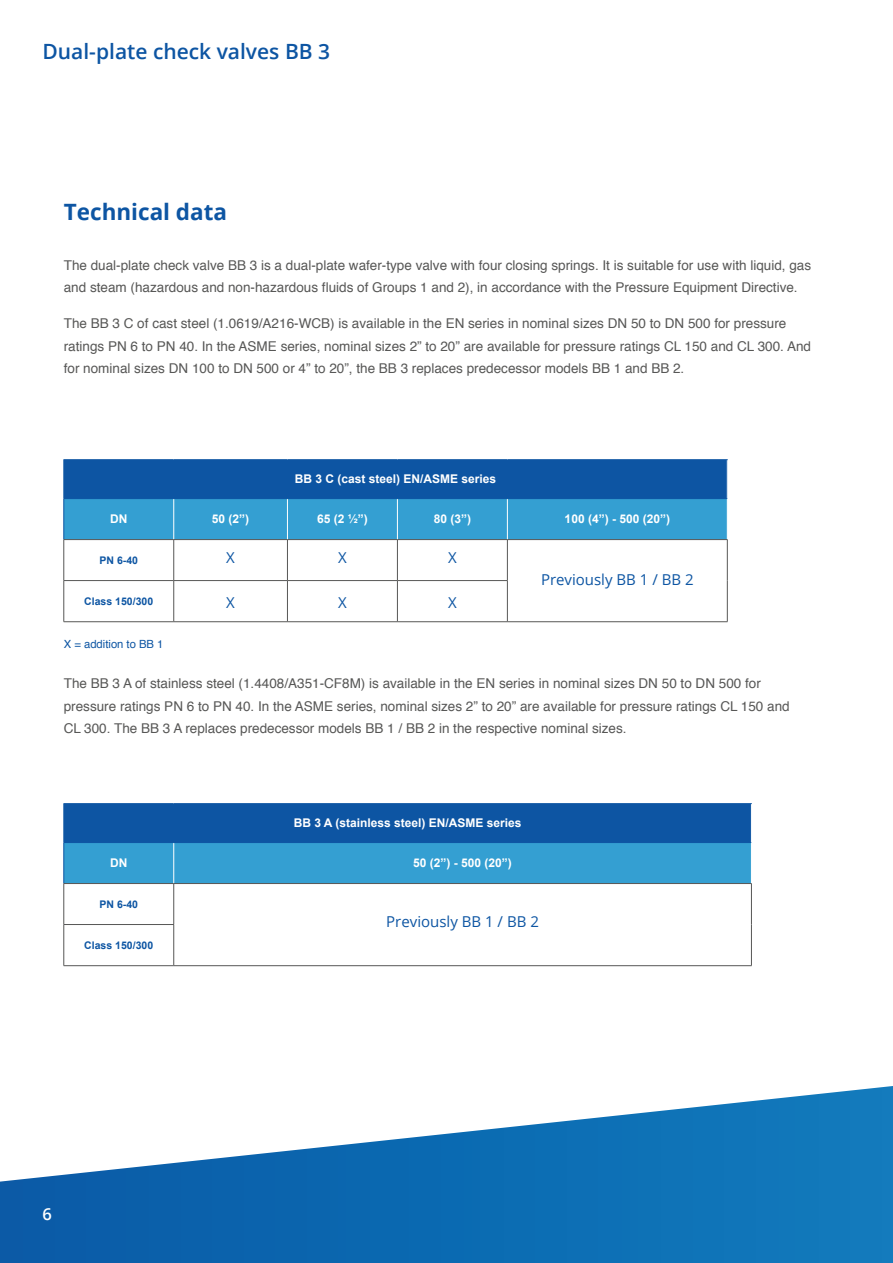
<style>
.page{position:relative;width:893px;height:1263px;background:#fff}
.page>*{position:absolute;margin:0;border:0;box-sizing:border-box;transform-origin:0 0}
.t1{font:700 22.5px "Open Sans";color:#0d55a3}
.t2{font:600 21px "Open Sans";color:#0d55a3}
.t3{font:600 16.5px "Open Sans";color:#fff}
.t4{font:15px "Open Sans";color:#0d55a3}
.t5{font:13.5px/22.5px "Helvetica";color:#575756}
.t6{font:700 12px "Arial";color:#fff}
.t7{font:11.25px "Helvetica";color:#0d55a3}
.t8{font:700 10.5px "Arial";color:#0d55a3}
</style>
<div class="page">
<svg style="left:0;top:1086px;width:893px;height:177px"></svg>
<div style="left:64px;top:460px;width:663px;height:39px;background:#0d55a3"></div>
<div style="left:64px;top:499px;width:663px;height:40px;background:#349fd2"></div>
<hr style="left:507px;top:621px;width:220px;height:1px;background:#575756">
<hr style="left:397px;top:499px;width:1px;height:40px;background:#fff">
<hr style="left:507px;top:499px;width:1px;height:40px;background:#fff">
<hr style="left:173px;top:499px;width:1px;height:40px;background:#fff">
<hr style="left:287px;top:499px;width:1px;height:40px;background:#fff">
<hr style="left:63px;top:459px;width:111px;height:1px;background:#0d55a3">
<hr style="left:63px;top:460px;width:1px;height:38px;background:#0d55a3">
<hr style="left:174px;top:459px;width:113px;height:1px;background:#0d55a3">
<hr style="left:287px;top:459px;width:110px;height:1px;background:#0d55a3">
<hr style="left:397px;top:459px;width:110px;height:1px;background:#0d55a3">
<hr style="left:507px;top:459px;width:221px;height:1px;background:#0d55a3">
<hr style="left:63px;top:498px;width:111px;height:1px;background:#0d55a3">
<hr style="left:63px;top:499px;width:1px;height:40px;background:#0d55a3">
<hr style="left:64px;top:539px;width:110px;height:1px;background:#575756">
<hr style="left:64px;top:540px;width:1px;height:40px;background:#575756">
<hr style="left:174px;top:539px;width:113px;height:1px;background:#575756">
<hr style="left:173px;top:540px;width:1px;height:40px;background:#575756">
<hr style="left:287px;top:539px;width:110px;height:1px;background:#575756">
<hr style="left:287px;top:540px;width:1px;height:40px;background:#575756">
<hr style="left:397px;top:539px;width:110px;height:1px;background:#575756">
<hr style="left:397px;top:540px;width:1px;height:40px;background:#575756">
<hr style="left:507px;top:539px;width:220px;height:1px;background:#575756">
<hr style="left:507px;top:540px;width:1px;height:40px;background:#575756">
<hr style="left:727px;top:540px;width:1px;height:40px;background:#575756">
<hr style="left:64px;top:580px;width:110px;height:1px;background:#575756">
<hr style="left:64px;top:581px;width:1px;height:40px;background:#575756">
<hr style="left:174px;top:580px;width:113px;height:1px;background:#575756">
<hr style="left:173px;top:581px;width:1px;height:40px;background:#575756">
<hr style="left:287px;top:580px;width:110px;height:1px;background:#575756">
<hr style="left:287px;top:581px;width:1px;height:40px;background:#575756">
<hr style="left:397px;top:580px;width:111px;height:1px;background:#575756">
<hr style="left:397px;top:581px;width:1px;height:40px;background:#575756">
<hr style="left:507px;top:581px;width:1px;height:40px;background:#575756">
<hr style="left:727px;top:580px;width:1px;height:41px;background:#575756">
<hr style="left:64px;top:621px;width:110px;height:1px;background:#575756">
<hr style="left:174px;top:621px;width:113px;height:1px;background:#575756">
<hr style="left:287px;top:621px;width:110px;height:1px;background:#575756">
<hr style="left:397px;top:621px;width:110px;height:1px;background:#575756">
<div style="left:64px;top:804px;width:687px;height:38px;background:#0d55a3"></div>
<div style="left:64px;top:843px;width:687px;height:40px;background:#349fd2"></div>
<hr style="left:174px;top:965px;width:578px;height:1px;background:#575756">
<hr style="left:173px;top:843px;width:1px;height:40px;background:#fff">
<hr style="left:63px;top:803px;width:111px;height:1px;background:#0d55a3">
<hr style="left:63px;top:804px;width:1px;height:38px;background:#0d55a3">
<hr style="left:174px;top:803px;width:578px;height:1px;background:#0d55a3">
<hr style="left:63px;top:842px;width:111px;height:1px;background:#0d55a3">
<hr style="left:63px;top:843px;width:1px;height:40px;background:#0d55a3">
<hr style="left:174px;top:842px;width:577px;height:1px;background:#0d55a3">
<hr style="left:64px;top:883px;width:110px;height:1px;background:#575756">
<hr style="left:64px;top:884px;width:1px;height:40px;background:#575756">
<hr style="left:174px;top:883px;width:578px;height:1px;background:#575756">
<hr style="left:173px;top:884px;width:1px;height:40px;background:#575756">
<hr style="left:751px;top:884px;width:1px;height:40px;background:#575756">
<hr style="left:64px;top:924px;width:110px;height:1px;background:#575756">
<hr style="left:64px;top:925px;width:1px;height:40px;background:#575756">
<hr style="left:173px;top:925px;width:1px;height:40px;background:#575756">
<hr style="left:751px;top:924px;width:1px;height:41px;background:#575756">
<hr style="left:64px;top:965px;width:110px;height:1px;background:#575756">
<h2 class="t2" style="left:43px;top:37px;width:289px">Dual-plate check valves BB 3</h2>
<h1 class="t1" style="left:64px;top:196px;width:165px">Technical data</h1>
<p class="t5" style="left:64px;top:254px;width:749px">The dual-plate check valve BB 3 is a dual-plate wafer-type valve with four closing springs. It is suitable for use with liquid, gas and steam (hazardous and non-hazardous fluids of Groups 1 and 2), in accordance with the Pressure Equipment Directive.</p>
<p class="t5" style="left:64px;top:312px;width:749px">The BB 3 C of cast steel (1.0619/A216-WCB) is available in the EN series in nominal sizes DN 50 to DN 500 for pressure ratings PN 6 to PN 40. In the ASME series, nominal sizes 2” to 20” are available for pressure ratings CL 150 and CL 300. And for nominal sizes DN 100 to DN 500 or 4” to 20”, the BB 3 replaces predecessor models BB 1 and BB 2.</p>
<p class="t6" style="left:295px;top:471px;width:203px">BB 3 C (cast steel) EN/ASME series</p>
<p class="t6" style="left:110px;top:511px;width:19px">DN</p>
<p class="t6" style="left:212px;top:511px;width:39px">50 (2”)</p>
<p class="t6" style="left:317px;top:511px;width:52px">65 (2 ½”)</p>
<p class="t6" style="left:434px;top:511px;width:39px">80 (3”)</p>
<p class="t6" style="left:565px;top:511px;width:107px">100 (4”) - 500 (20”)</p>
<p class="t8" style="left:99px;top:553px;width:40px">PN 6-40</p>
<p class="t4" style="left:226px;top:547px;width:10px">X</p>
<p class="t4" style="left:338px;top:547px;width:10px">X</p>
<p class="t4" style="left:448px;top:547px;width:10px">X</p>
<p class="t4" style="left:541px;top:569px;width:154px">Previously BB 1 / BB 2</p>
<p class="t8" style="left:84px;top:594px;width:70px">Class 150/300</p>
<p class="t4" style="left:226px;top:592px;width:10px">X</p>
<p class="t4" style="left:338px;top:592px;width:10px">X</p>
<p class="t4" style="left:448px;top:592px;width:10px">X</p>
<p class="t7" style="left:64px;top:635px;width:101px">X = addition to BB 1</p>
<p class="t5" style="left:64px;top:672px;width:727px">The BB 3 A of stainless steel (1.4408/A351-CF8M) is available in the EN series in nominal sizes DN 50 to DN 500 for pressure ratings PN 6 to PN 40. In the ASME series, nominal sizes 2” to 20” are available for pressure ratings CL 150 and<br>CL 300. The BB 3 A replaces predecessor models BB 1 / BB 2 in the respective nominal sizes.</p>
<p class="t6" style="left:294px;top:815px;width:229px">BB 3 A (stainless steel) EN/ASME series</p>
<p class="t6" style="left:110px;top:855px;width:19px">DN</p>
<p class="t6" style="left:413px;top:855px;width:100px">50 (2”) - 500 (20”)</p>
<p class="t8" style="left:99px;top:897px;width:40px">PN 6-40</p>
<p class="t4" style="left:386px;top:911px;width:154px">Previously BB 1 / BB 2</p>
<p class="t8" style="left:84px;top:938px;width:70px">Class 150/300</p>
<p class="t3" style="left:43px;top:1203px;width:11px">6</p>
</div>
